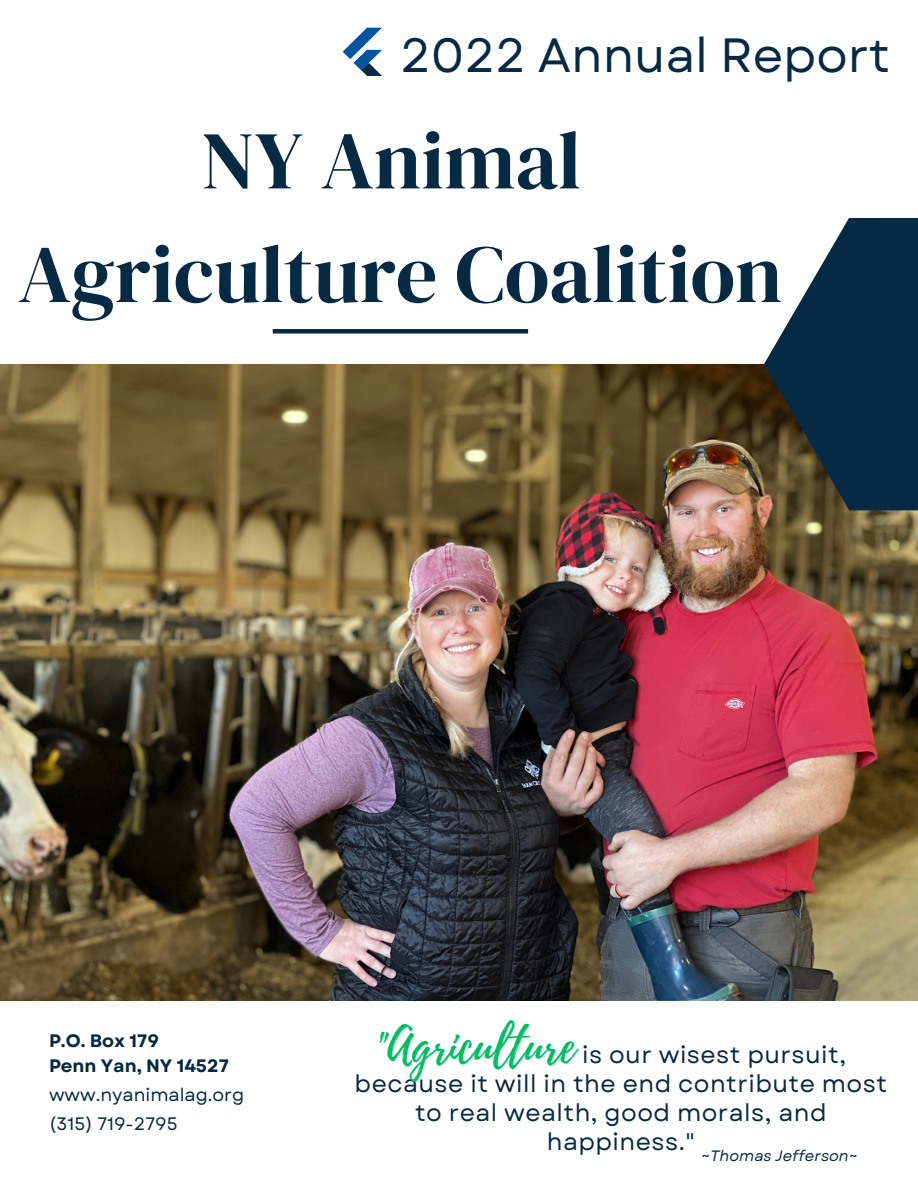
<style>
.page{position:relative;width:918px;height:1188px;background:#fff}
.page>*{position:absolute;margin:0;border:0;box-sizing:border-box;transform-origin:0 0}
.t1{font:81.9px/113.7px "DM Serif Display";color:#072a44;text-align:center}
.t2{font:48px "Garet";color:#072a44}
.t3{font:48px "Playlist Script";color:#00bf63}
.t4{font:24px "Garet";letter-spacing:.02em;color:#072a44}
.t5{font:18px/29px "Garet";color:#072a44}
.t6{font:700 18px/24.8px "Garet";color:#072a44}
.t7{font:italic 15px "Garet";color:#072a44}
</style>
<div class="page">
<img style="left:0;top:364px;width:918px;height:637px">
<svg style="left:764px;top:218px;width:154px;height:292px;fill:#072a44"></svg>
<div style="left:273px;top:329px;width:255px;height:5px;background:#072a44"></div>
<svg style="left:343px;top:28px;width:39px;height:48px"></svg>
<h2 class="t2" style="left:400px;top:20px;width:491px">2022 Annual Report</h2>
<h1 class="t1" style="left:18px;top:103px;width:766px">NY Animal<br>Agriculture Coalition</h1>
<p class="t6" style="left:49px;top:1028px;width:181px">P.O. Box 179<br>Penn Yan, NY 14527</p>
<p class="t5" style="left:49px;top:1080px;width:197px">www.nyanimalag.org (315) 719-2795</p>
<h2 class="t3" style="left:376px;top:1012px;width:201px">"Agriculture</h2>
<p class="t4" style="left:582px;top:1037px;width:265px">is our wisest pursuit,</p>
<p class="t4" style="left:355px;top:1066px;width:534px">because it will in the end contribute most</p>
<p class="t4" style="left:415px;top:1095px;width:413px">to real wealth, good morals, and</p>
<p class="t4" style="left:547px;top:1125px;width:149px">happiness."</p>
<p class="t7" style="left:701px;top:1145px;width:158px">~Thomas Jefferson~</p>
</div>
